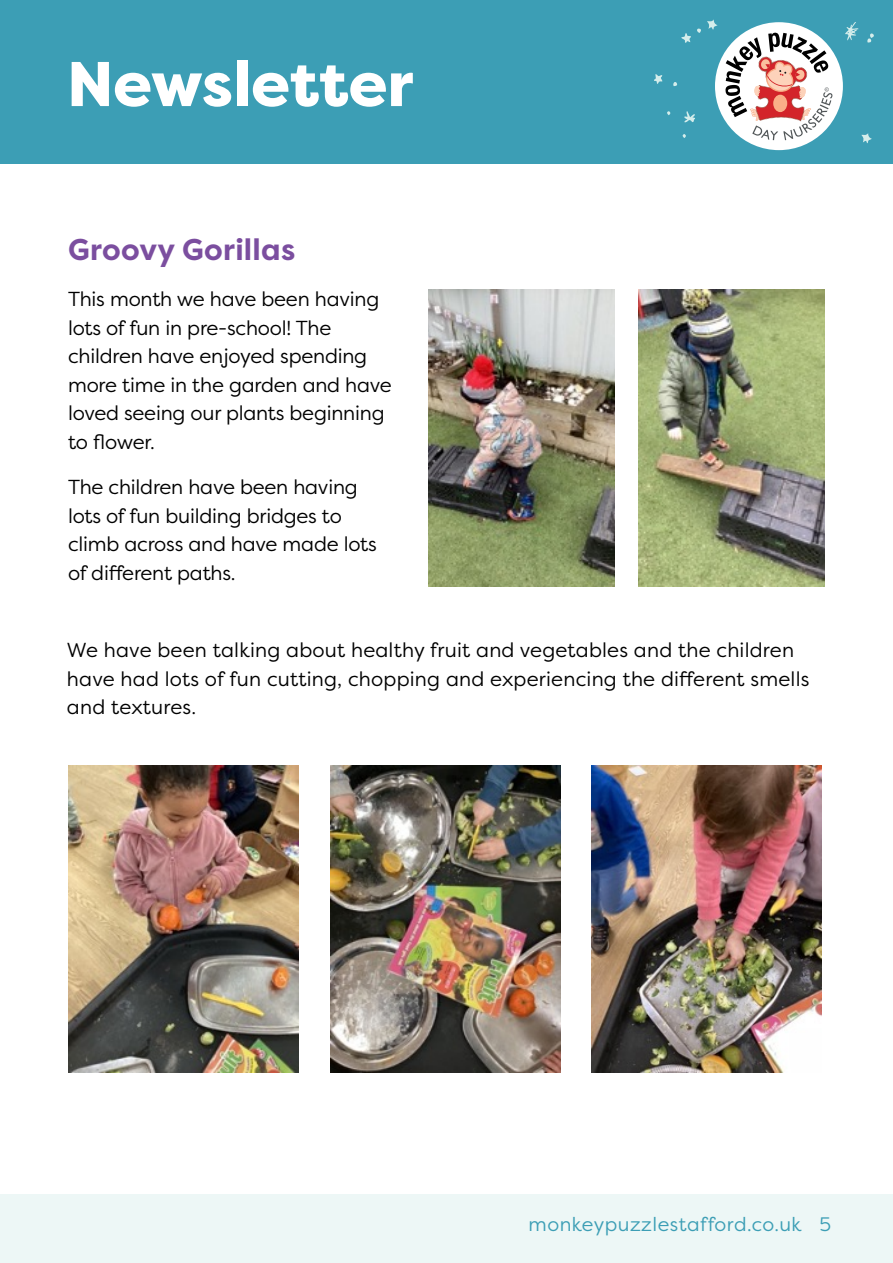
<style>
.page{position:relative;width:893px;height:1263px;background:#fff}
.page>*{position:absolute;margin:0;border:0;box-sizing:border-box;transform-origin:0 0}
.t1{font:800 63px "Filson Pro";letter-spacing:-.005em;color:#fff}
.t2{font:700 30px "Filson Pro";letter-spacing:.01em;color:#7b4e9f}
.t3{font:20.25px/28.5px "Filson Pro";letter-spacing:-.01em;color:#000}
.t4{font:20.25px/28.5px "Filson Pro";letter-spacing:.01em;color:#000}
.t5{font:19.5px "Filson Pro";letter-spacing:.025em;color:#3c9eb5}
</style>
<div class="page">
<div style="left:0;top:0;width:893px;height:164px;background:#3c9eb5"></div>
<div style="left:715px;top:22px;width:128px;height:128px;background:#fff;border-radius:50%"></div>
<svg style="left:725px;top:33px;width:107px;height:107px"></svg>
<svg style="left:654px;top:74px;width:8px;height:10px"></svg>
<svg style="left:673px;top:82px;width:4px;height:4px"></svg>
<svg style="left:861px;top:133px;width:11px;height:10px"></svg>
<svg style="left:845px;top:22px;width:13px;height:18px"></svg>
<svg style="left:867px;top:33px;width:7px;height:10px"></svg>
<svg style="left:681px;top:33px;width:10px;height:10px"></svg>
<svg style="left:697px;top:19px;width:21px;height:14px"></svg>
<svg style="left:684px;top:111px;width:11px;height:11px"></svg>
<svg style="left:682px;top:134px;width:4px;height:4px"></svg>
<svg style="left:667px;top:111px;width:3px;height:4px"></svg>
<div style="left:0;top:1195px;width:893px;height:68px;background:#edf7f6"></div>
<img style="left:428px;top:290px;width:186px;height:297px">
<img style="left:639px;top:290px;width:186px;height:297px">
<img style="left:68px;top:765px;width:230px;height:307px">
<img style="left:330px;top:765px;width:231px;height:307px">
<img style="left:591px;top:765px;width:230px;height:307px">
<h1 class="t1" style="left:67px;top:45px;width:348px">Newsletter</h1>
<h2 class="t2" style="left:68px;top:231px;width:229px">Groovy Gorillas</h2>
<p class="t3" style="left:68px;top:284px;width:325px">This month we have been having lots of fun in pre-school! The children have enjoyed spending more time in the garden and have loved seeing our plants beginning to flower.</p>
<p class="t3" style="left:68px;top:473px;width:310px">The children have been having lots of fun building bridges to climb across and have made lots of different paths.</p>
<p class="t4" style="left:67px;top:635px;width:744px">We have been talking about healthy fruit and vegetables and the children have had lots of fun cutting, chopping and experiencing the different smells and textures.</p>
<p class="t5" style="left:529px;top:1212px;width:304px">monkeypuzzlestafford.co.uk 5</p>
</div>
